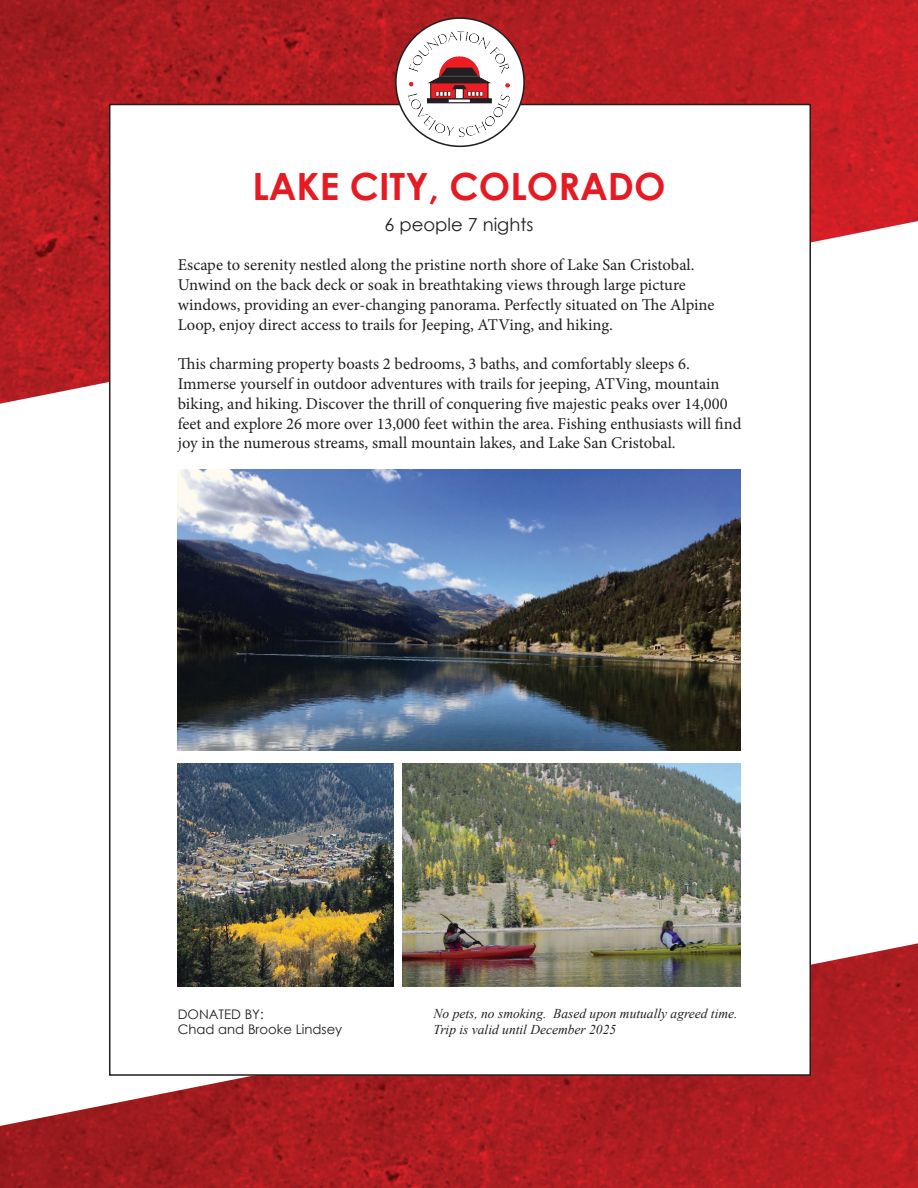
<style>
.page{position:relative;width:918px;height:1188px;background:#fff}
.page>*{position:absolute;margin:0;border:0;box-sizing:border-box;transform-origin:0 0}
.t1{font:700 37.5px "Century Gothic";color:#e51a23}
.t2{font:18px "Century Gothic";color:#231f20}
.t3{font:16.5px/19.8px "Minion Pro";color:#231f20}
.t4{font:italic 13.5px/16.2px "Times New Roman";color:#231f20}
.t5{font:13.2px/15.9px "Century Gothic";color:#231f20}
</style>
<div class="page">
<img style="left:0;top:943px;width:918px;height:245px">
<img style="left:0;top:0;width:918px;height:404px">
<div style="left:110px;top:105px;width:700px;height:970px;background:#fff"></div>
<div style="left:396px;top:18px;width:128px;height:128px;background:#fff;border-radius:50%"></div>
<img style="left:408px;top:31px;width:102px;height:105px">
<img style="left:178px;top:470px;width:562px;height:281px">
<img style="left:178px;top:763px;width:216px;height:224px">
<img style="left:403px;top:763px;width:337px;height:224px">
<h1 class="t1" style="left:252px;top:158px;width:415px">LAKE CITY, COLORADO</h1>
<p class="t2" style="left:384px;top:212px;width:151px">6 people 7 nights</p>
<p class="t3" style="left:178px;top:255px;width:538px">Escape to serenity nestled along the pristine north shore of Lake San Cristobal.<br>Unwind on the back deck or soak in breathtaking views through large picture windows, providing an ever-changing panorama. Perfectly situated on The Alpine Loop, enjoy direct access to trails for Jeeping, ATVing, and hiking.</p>
<p class="t3" style="left:178px;top:354px;width:565px">This charming property boasts 2 bedrooms, 3 baths, and comfortably sleeps 6.<br>Immerse yourself in outdoor adventures with trails for jeeping, ATVing, mountain biking, and hiking. Discover the thrill of conquering five majestic peaks over 14,000 feet and explore 26 more over 13,000 feet within the area. Fishing enthusiasts will find joy in the numerous streams, small mountain lakes, and Lake San Cristobal.</p>
<p class="t5" style="left:178px;top:1006px;width:166px">DONATED BY:<br>Chad and Brooke Lindsey</p>
<p class="t4" style="left:434px;top:1005px;width:305px">No pets, no smoking. Based upon mutually agreed time.<br>Trip is valid until December 2025</p>
</div>
